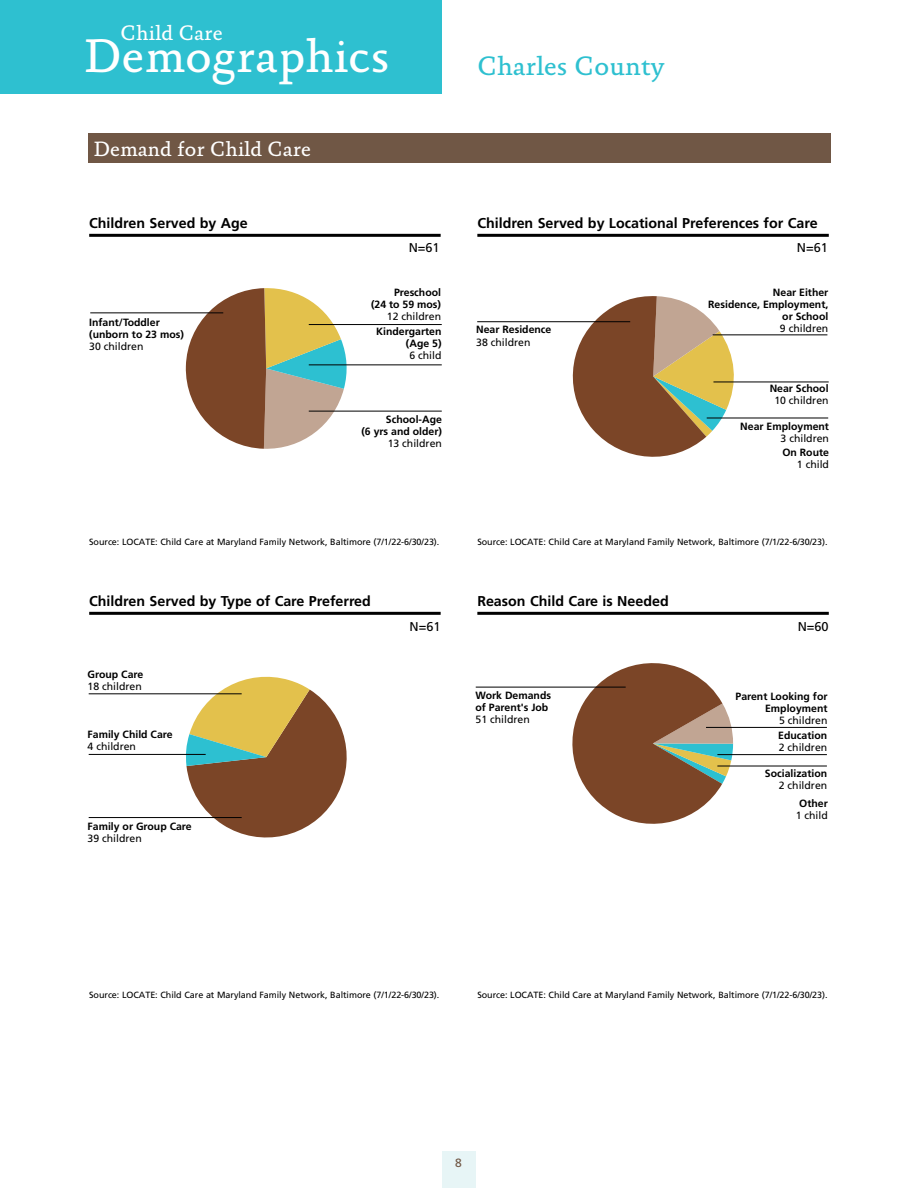
<style>
.page{position:relative;width:918px;height:1188px;background:#fff}
.page>*{position:absolute;margin:0;border:0;box-sizing:border-box;transform-origin:0 0}
.t1{font:47.85px "Absara";letter-spacing:.005em;color:#fff}
.t2{font:27px "Absara";color:#2ec0d0}
.t3{font:21.3px "Absara";color:#fff}
.t4{font:21px "Absara";color:#fff}
.chartheads{font:700 14.25px "Frutiger";color:#000}
.subchart{font:12.75px "Frutiger";color:#000}
.t5{font:12px "Frutiger";color:#705745}
.t6{font:700 10.5px/12px "Frutiger";color:#000;text-align:right}
.t7{font:10.5px/12px "Frutiger";color:#000}
.t8{font:9px "Frutiger";letter-spacing:-.005em;color:#000}
.s1{font-weight:400}
.s2{font-weight:700}
</style>
<div class="page">
<hr style="left:89px;top:234px;width:352px;height:3px;background:#000">
<hr style="left:477px;top:234px;width:352px;height:3px;background:#000">
<hr style="left:89px;top:612px;width:352px;height:3px;background:#000">
<hr style="left:477px;top:612px;width:352px;height:3px;background:#000">
<svg style="left:185px;top:288px;width:163px;height:161px"></svg>
<hr style="left:90px;top:313px;width:133px;height:1px;background:#000">
<hr style="left:309px;top:324px;width:133px;height:1px;background:#000">
<hr style="left:309px;top:365px;width:133px;height:1px;background:#000">
<hr style="left:309px;top:411px;width:133px;height:1px;background:#000">
<svg style="left:185px;top:676px;width:162px;height:162px"></svg>
<hr style="left:89px;top:694px;width:153px;height:1px;background:#000">
<hr style="left:89px;top:754px;width:117px;height:1px;background:#000">
<hr style="left:89px;top:817px;width:153px;height:1px;background:#000">
<svg style="left:561px;top:663px;width:172px;height:161px"></svg>
<hr style="left:706px;top:727px;width:121px;height:1px;background:#000">
<hr style="left:717px;top:754px;width:110px;height:1px;background:#000">
<hr style="left:717px;top:766px;width:110px;height:1px;background:#000">
<hr style="left:476px;top:687px;width:150px;height:1px;background:#000">
<svg style="left:564px;top:296px;width:174px;height:161px"></svg>
<hr style="left:713px;top:335px;width:114px;height:1px;background:#000">
<hr style="left:713px;top:382px;width:116px;height:1px;background:#000">
<hr style="left:477px;top:321px;width:153px;height:1px;background:#000">
<hr style="left:707px;top:418px;width:121px;height:1px;background:#000">
<div style="left:88px;top:133px;width:742px;height:30px;background:#705745"></div>
<div style="left:442px;top:1151px;width:34px;height:37px;background:#e7f5f6"></div>
<div style="left:0;top:0;width:441px;height:93px;background:#2ec0d0"></div>
<p class="t3" style="left:121px;top:20px;width:104px">Child Care</p>
<p class="t1" style="left:83px;top:28px;width:308px">Demographics</p>
<p class="t4" style="left:93px;top:137px;width:219px">Demand for Child Care</p>
<p class="t2" style="left:477px;top:50px;width:188px">Charles County</p>
<p class="chartheads" style="left:89px;top:215px;width:160px">Children Served by Age</p>
<p class="chartheads" style="left:477px;top:215px;width:342px">Children Served by Locational Preferences for Care</p>
<p class="t6" style="left:89px;top:316px;width:96px;text-align:left">Infant/Toddler (unborn to 23 mos)<br><span class="s1">30 children</span></p>
<p class="subchart" style="left:409px;top:240px;width:33px">N=61</p>
<p class="subchart" style="left:797px;top:240px;width:33px">N=61</p>
<p class="t6" style="left:371px;top:286px;width:72px">Preschool<br>(24 to 59 mos)<br><span class="s1">12 children</span></p>
<p class="t6" style="left:376px;top:326px;width:67px">Kindergarten (Age 5)<br><span class="s1">6 child</span></p>
<p class="t6" style="left:361px;top:413px;width:82px">School-Age<br>(6 yrs and older)<br><span class="s1">13 children</span></p>
<p class="t6" style="left:476px;top:324px;width:77px;text-align:left">Near Residence<br><span class="s1">38 children</span></p>
<p class="t6" style="left:708px;top:286px;width:122px">Near Either<br>Residence, Employment, or School<br><span class="s1">9 children</span></p>
<p class="t6" style="left:770px;top:382px;width:60px;text-align:center">Near School<br><span class="s1">10 children</span></p>
<p class="t6" style="left:740px;top:420px;width:90px">Near Employment<br><span class="s1">3 children</span></p>
<p class="t6" style="left:782px;top:446px;width:48px">On Route<br><span class="s1">1 child</span></p>
<p class="t8" style="left:89px;top:537px;width:352px">Source: LOCATE: Child Care at Maryland Family Network, Baltimore (7/1/22-6/30/23).</p>
<p class="t8" style="left:477px;top:537px;width:352px">Source: LOCATE: Child Care at Maryland Family Network, Baltimore (7/1/22-6/30/23).</p>
<p class="chartheads" style="left:89px;top:593px;width:283px">Children Served by Type of Care Preferred</p>
<p class="chartheads" style="left:477px;top:593px;width:193px">Reason Child Care is Needed</p>
<p class="t7" style="left:88px;top:668px;width:57px"><span class="s2">Group Care<br></span>18 children</p>
<p class="t6" style="left:88px;top:729px;width:87px;text-align:left">Family Child Care<br><span class="s1">4 children</span></p>
<p class="t6" style="left:88px;top:820px;width:106px;text-align:left">Family or Group Care<br><span class="s1">39 children</span></p>
<p class="subchart" style="left:410px;top:619px;width:33px">N=61</p>
<p class="subchart" style="left:798px;top:619px;width:33px">N=60</p>
<p class="t6" style="left:476px;top:689px;width:77px;text-align:left">Work Demands of Parent's Job<br><span class="s1">51 children</span></p>
<p class="t6" style="left:736px;top:691px;width:94px">Parent Looking for<br>Employment<br><span class="s1">5 children</span></p>
<p class="t6" style="left:778px;top:730px;width:51px;text-align:left">Education<br><span class="s1">2 children</span></p>
<p class="t6" style="left:765px;top:767px;width:64px">Socialization<br><span class="s1">2 children</span></p>
<p class="t7" style="left:796px;top:797px;width:34px;text-align:center"><span class="s2">Other<br></span>1 child</p>
<p class="t8" style="left:89px;top:989px;width:352px">Source: LOCATE: Child Care at Maryland Family Network, Baltimore (7/1/22-6/30/23).</p>
<p class="t8" style="left:477px;top:989px;width:352px">Source: LOCATE: Child Care at Maryland Family Network, Baltimore (7/1/22-6/30/23).</p>
<p class="t5" style="left:455px;top:1155px;width:8px">8</p>
</div>
